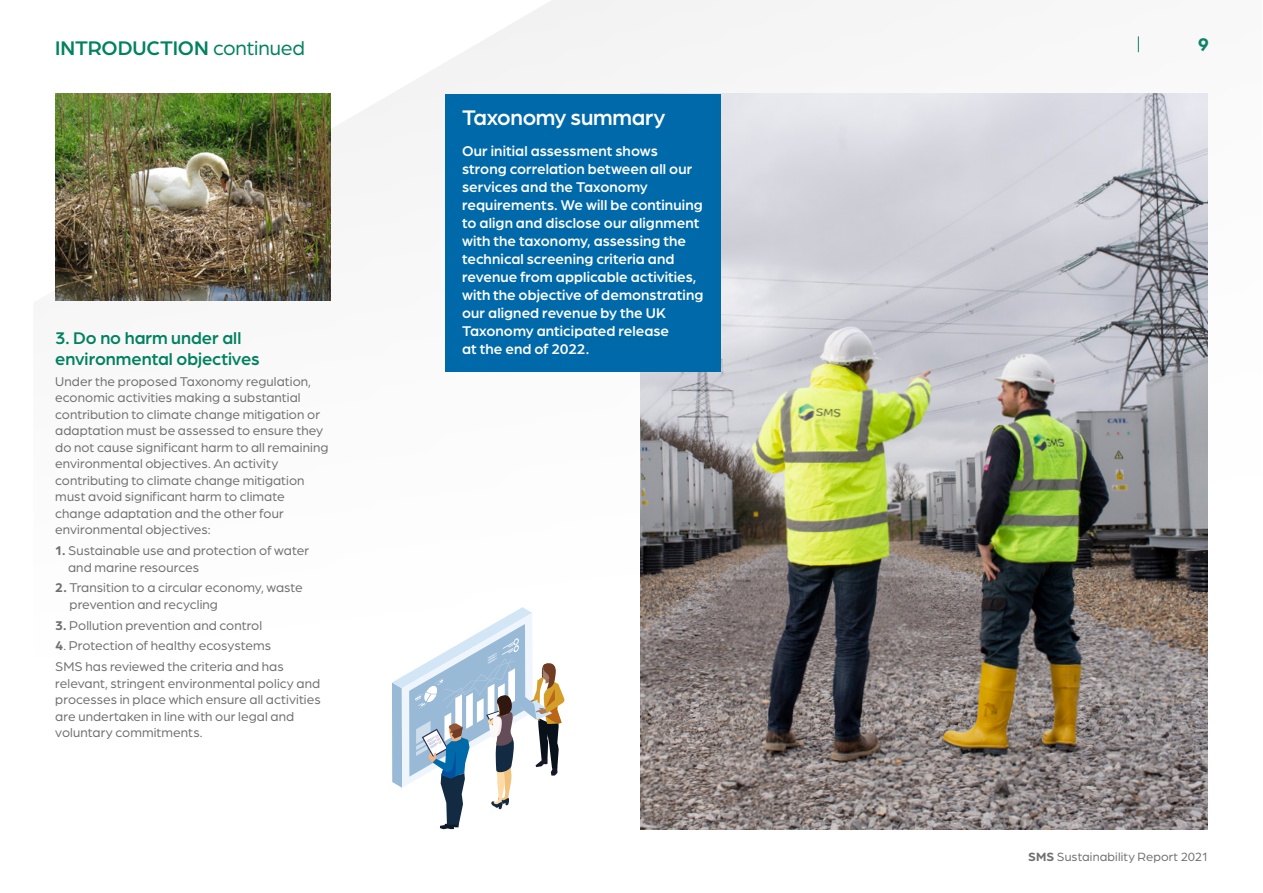
<style>
.page{position:relative;width:1263px;height:893px;background:#fff}
.page>*{position:absolute;margin:0;border:0;box-sizing:border-box;transform-origin:0 0}
.t1{font:500 22.5px "Arboria";letter-spacing:-.015em;color:#fff}
.t2{font:500 21px "Arboria";letter-spacing:-.005em;color:#008160}
.t3{font:700 19.5px "Arboria";color:#008160}
.t4{font:500 18px/21px "Arboria";letter-spacing:-.005em;color:#008160}
.t5{font:500 15px/18px "Arboria";letter-spacing:.005em;color:#fff}
.t6{font:13.5px/16.5px "Arboria";letter-spacing:.005em;color:#706f6f}
.t7{font:12.75px "Arboria";letter-spacing:.01em;color:#706f6f}
.s1{font-weight:400}
.s2{font-weight:700}
</style>
<div class="page">
<svg style="left:55px;top:0;width:1153px;height:372px"></svg>
<img style="left:640px;top:94px;width:568px;height:735px">
<svg style="left:392px;top:607px;width:173px;height:222px"></svg>
<img style="left:55px;top:94px;width:276px;height:206px">
<div style="left:445px;top:94px;width:275px;height:277px;background:#0069a9"></div>
<h2 class="t2" style="left:55px;top:34px;width:251px">INTRODUCTION <span class="s1">continued</span></h2>
<h3 class="t3" style="left:1198px;top:31px;width:13px">9</h3>
<h3 class="t4" style="left:55px;top:327px;width:206px">3. Do no harm under all environmental objectives</h3>
<p class="t6" style="left:55px;top:373px;width:275px">Under the proposed Taxonomy regulation, economic activities making a substantial contribution to climate change mitigation or adaptation must be assessed to ensure they do not cause significant harm to all remaining environmental objectives. An activity contributing to climate change mitigation must avoid significant harm to climate change adaptation and the other four environmental objectives:</p>
<p class="t6" style="left:68px;top:542px;width:243px;text-indent:-13px"><span class="s2">1.</span> Sustainable use and protection of water and marine resources</p>
<p class="t6" style="left:70px;top:579px;width:235px;text-indent:-14px"><span class="s2">2.</span> Transition to a circular economy, waste prevention and recycling</p>
<p class="t6" style="left:55px;top:616px;width:208px"><span class="s2">3.</span> Pollution prevention and control</p>
<p class="t6" style="left:55px;top:635px;width:230px;line-height:20.7px"><span class="s2">4</span>. Protection of healthy ecosystems<br>SMS has reviewed the criteria and has</p>
<p class="t6" style="left:55px;top:674px;width:267px">relevant, stringent environmental policy and processes in place which ensure all activities are undertaken in line with our legal and voluntary commitments.</p>
<h1 class="t1" style="left:462px;top:102px;width:205px">Taxonomy summary</h1>
<p class="t5" style="left:462px;top:141px;width:243px">Our initial assessment shows strong correlation between all our services and the Taxonomy requirements. We will be continuing to align and disclose our alignment with the taxonomy, assessing the technical screening criteria and revenue from applicable activities, with the objective of demonstrating our aligned revenue by the UK<br>Taxonomy anticipated release<br>at the end of 2022.</p>
<p class="t7" style="left:1028px;top:848px;width:181px"><span class="s2">SMS</span> Sustainability Report 2021</p>
</div>
